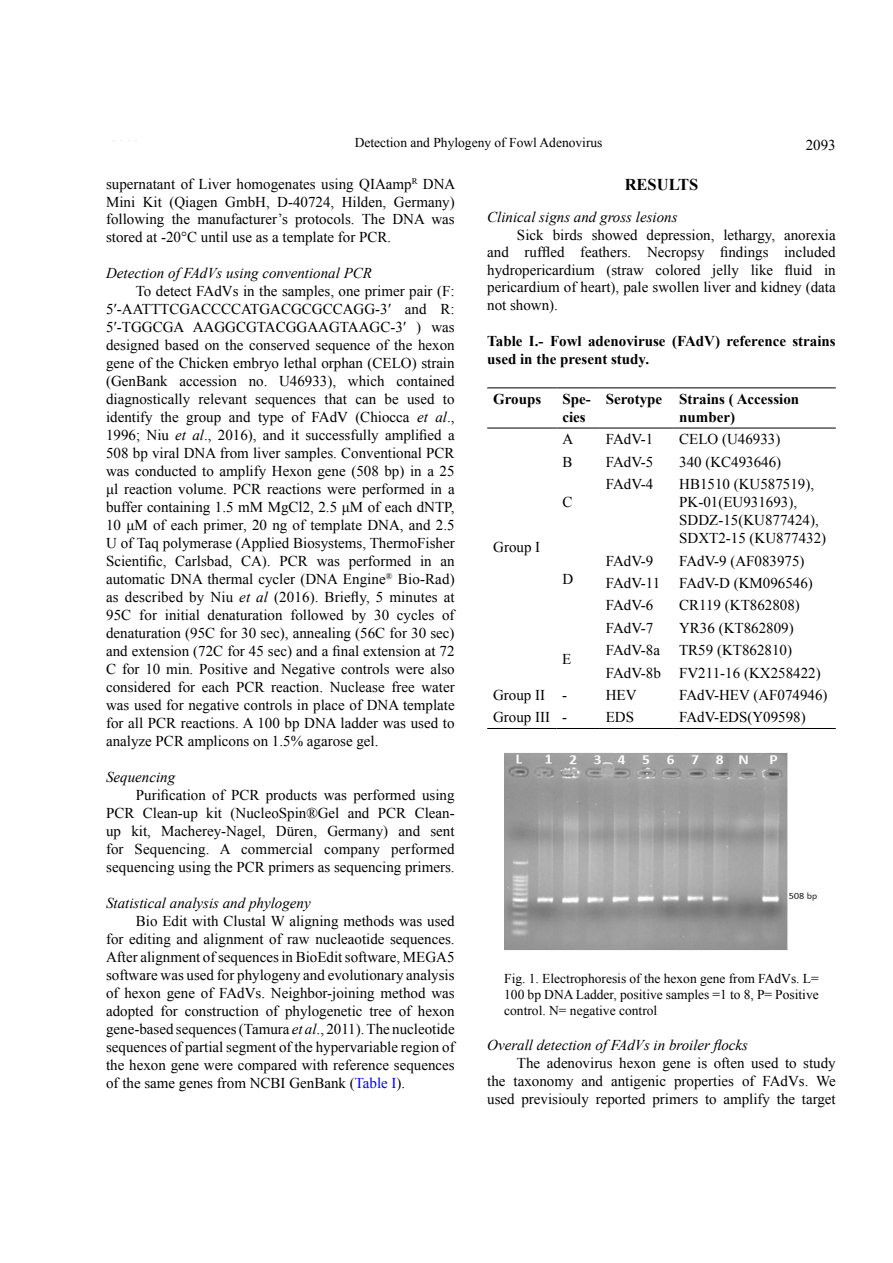
<style>
.page{position:relative;width:893px;height:1263px;background:#fff}
.page>*{position:absolute;margin:0;border:0;box-sizing:border-box;transform-origin:0 0}
.t1{font:700 16.5px "Times New Roman";color:#000}
.t2{font:15px/18px "Times New Roman";color:#000;text-align:justify}
.t3{font:italic 15px "Times New Roman";color:#000}
.t4{font:700 15px/18px "Times New Roman";color:#000}
.t5{font:13.5px/16.2px "Times New Roman";color:#000;text-align:justify}
.s1{font-style:italic}
.s2{color:#00f}
</style>
<div class="page">
<hr style="left:487px;top:728px;width:69px;height:1px;background:#000">
<hr style="left:556px;top:728px;width:44px;height:1px;background:#000">
<hr style="left:600px;top:728px;width:73px;height:1px;background:#000">
<hr style="left:673px;top:728px;width:163px;height:1px;background:#000">
<hr style="left:487px;top:387px;width:69px;height:1px;background:#000">
<hr style="left:556px;top:387px;width:44px;height:1px;background:#000">
<hr style="left:600px;top:387px;width:73px;height:1px;background:#000">
<hr style="left:673px;top:387px;width:163px;height:1px;background:#000">
<hr style="left:487px;top:428px;width:69px;height:1px;background:#000">
<hr style="left:556px;top:428px;width:44px;height:1px;background:#000">
<hr style="left:600px;top:428px;width:73px;height:1px;background:#000">
<hr style="left:673px;top:428px;width:163px;height:1px;background:#000">
<img style="left:504px;top:753px;width:314px;height:197px">
<p class="t5" style="left:355px;top:134px;width:249px">Detection and Phylogeny of Fowl Adenovirus</p>
<p class="t2" style="left:806px;top:136px;width:31px">2093</p>
<p class="t2" style="left:106px;top:175px;width:351px;line-height:17.5px">supernatant of Liver homogenates using QIAamp<sup>R</sup> DNA Mini Kit (Qiagen GmbH, D-40724, Hilden, Germany) following the manufacturer’s protocols. The DNA was stored at -20°C until use as a template for PCR.</p>
<p class="t3" style="left:106px;top:262px;width:267px">Detection of FAdVs using conventional PCR</p>
<p class="t2" style="left:106px;top:281px;width:350px;text-indent:30px">To detect FAdVs in the samples, one primer pair (F:<br>5ʹ-AATTTCGACCCCATGACGCGCCAGG-3ʹ and R:<br>5ʹ-TGGCGA AAGGCGTACGGAAGTAAGC-3ʹ ) was designed based on the conserved sequence of the hexon gene of the Chicken embryo lethal orphan (CELO) strain (GenBank accession no. U46933), which contained diagnostically relevant sequences that can be used to identify the group and type of FAdV (Chiocca <span class="s1">et al</span>., 1996; Niu <span class="s1">et al</span>., 2016), and it successfully amplified a 508 bp viral DNA from liver samples. Conventional PCR was conducted to amplify Hexon gene (508 bp) in a 25 μl reaction volume. PCR reactions were performed in a buffer containing 1.5 mM MgCl2, 2.5 μM of each dNTP, 10 μM of each primer, 20 ng of template DNA, and 2.5<br>U of Taq polymerase (Applied Biosystems, ThermoFisher Scientific, Carlsbad, CA). PCR was performed in an automatic DNA thermal cycler (DNA Engine<sup>®</sup> Bio-Rad) as described by Niu <span class="s1">et al</span> (2016). Briefly, 5 minutes at 95C for initial denaturation followed by 30 cycles of denaturation (95C for 30 sec), annealing (56C for 30 sec) and extension (72C for 45 sec) and a final extension at 72<br>C for 10 min. Positive and Negative controls were also considered for each PCR reaction. Nuclease free water was used for negative controls in place of DNA template for all PCR reactions. A 100 bp DNA ladder was used to analyze PCR amplicons on 1.5% agarose gel.</p>
<p class="t3" style="left:106px;top:766px;width:71px">Sequencing</p>
<p class="t2" style="left:106px;top:785px;width:350px;text-indent:30px">Purification of PCR products was performed using PCR Clean-up kit (NucleoSpin®Gel and PCR Clean&shy;up kit, Macherey-Nagel, Düren, Germany) and sent for Sequencing. A commercial company performed sequencing using the PCR primers as sequencing primers.</p>
<p class="t3" style="left:106px;top:892px;width:206px">Statistical analysis and phylogeny</p>
<p class="t2" style="left:106px;top:911px;width:350px;text-indent:30px">Bio Edit with Clustal W aligning methods was used for editing and alignment of raw nucleaotide sequences.<br>After alignment of sequences in BioEdit software, MEGA5 software was used for phylogeny and evolutionary analysis of hexon gene of FAdVs. Neighbor-joining method was adopted for construction of phylogenetic tree of hexon gene-based sequences (Tamura <span class="s1">et al</span>., 2011). The nucleotide sequences of partial segment of the hypervariable region of the hexon gene were compared with reference sequences of the same genes from NCBI GenBank (<span class="s2">Table I</span>).</p>
<p class="t1" style="left:625px;top:173px;width:75px">RESULTS</p>
<p class="t3" style="left:487px;top:207px;width:192px">Clinical signs and gross lesions</p>
<p class="t2" style="left:487px;top:226px;width:350px;line-height:17.5px;text-indent:30px">Sick birds showed depression, lethargy, anorexia and ruffled feathers. Necropsy findings included hydropericardium (straw colored jelly like fluid in pericardium of heart), pale swollen liver and kidney (data not shown).</p>
<p class="t4" style="left:487px;top:331px;width:350px">Table I.- Fowl adenoviruse (FAdV) reference strains used in the present study.</p>
<p class="t4" style="left:493px;top:390px;width:50px">Groups</p>
<p class="t4" style="left:562px;top:390px;width:30px">Spe&shy;cies</p>
<p class="t4" style="left:679px;top:390px;width:122px;text-indent:-73px">Serotype Strains ( Accession number)</p>
<p class="t2" style="left:493px;top:538px;width:49px">Group I</p>
<p class="t2" style="left:562px;top:430px;width:12px">A</p>
<p class="t2" style="left:606px;top:430px;width:49px">FAdV-1</p>
<p class="t2" style="left:679px;top:430px;width:103px">CELO (U46933)</p>
<p class="t2" style="left:562px;top:453px;width:12px">B</p>
<p class="t2" style="left:606px;top:453px;width:49px">FAdV-5</p>
<p class="t2" style="left:679px;top:453px;width:104px">340 (KC493646)</p>
<p class="t2" style="left:562px;top:493px;width:12px">C</p>
<p class="t2" style="left:606px;top:475px;width:49px">FAdV-4</p>
<p class="t2" style="left:679px;top:475px;width:149px;text-align:left">HB1510 (KU587519),<br>PK-01(EU931693),<br>SDDZ-15(KU877424),<br>SDXT2-15 (KU877432)</p>
<p class="t2" style="left:562px;top:569px;width:12px">D</p>
<p class="t2" style="left:562px;top:650px;width:11px">E</p>
<p class="t2" style="left:606px;top:551px;width:49px">FAdV-9</p>
<p class="t2" style="left:679px;top:551px;width:127px">FAdV-9 (AF083975)</p>
<p class="t2" style="left:606px;top:574px;width:56px">FAdV-11</p>
<p class="t2" style="left:679px;top:574px;width:135px">FAdV-D (KM096546)</p>
<p class="t2" style="left:606px;top:596px;width:49px">FAdV-6</p>
<p class="t2" style="left:679px;top:596px;width:122px">CR119 (KT862808)</p>
<p class="t2" style="left:606px;top:619px;width:49px">FAdV-7</p>
<p class="t2" style="left:679px;top:619px;width:116px">YR36 (KT862809)</p>
<p class="t2" style="left:606px;top:641px;width:56px">FAdV-8a</p>
<p class="t2" style="left:606px;top:639px;width:216px;line-height:22.4px;text-indent:73px">TR59 (KT862810)<br>FAdV-8b FV211-16 (KX258422)</p>
<p class="t2" style="left:493px;top:686px;width:76px">Group II -</p>
<p class="t2" style="left:606px;top:686px;width:32px">HEV</p>
<p class="t2" style="left:679px;top:686px;width:150px">FAdV-HEV (AF074946)</p>
<p class="t2" style="left:493px;top:708px;width:76px">Group III -</p>
<p class="t2" style="left:606px;top:708px;width:30px">EDS</p>
<p class="t2" style="left:679px;top:708px;width:128px">FAdV-EDS(Y09598)</p>
<p class="t5" style="left:504px;top:970px;width:316px">Fig. 1. Electrophoresis of the hexon gene from FAdVs. L= 100 bp DNA Ladder, positive samples =1 to 8, P= Positive control. N= negative control</p>
<p class="t3" style="left:487px;top:1034px;width:262px">Overall detection of FAdVs in broiler flocks</p>
<p class="t2" style="left:487px;top:1053px;width:350px;text-indent:30px">The adenovirus hexon gene is often used to study the taxonomy and antigenic properties of FAdVs. We used previsiouly reported primers to amplify the target</p>
</div>
